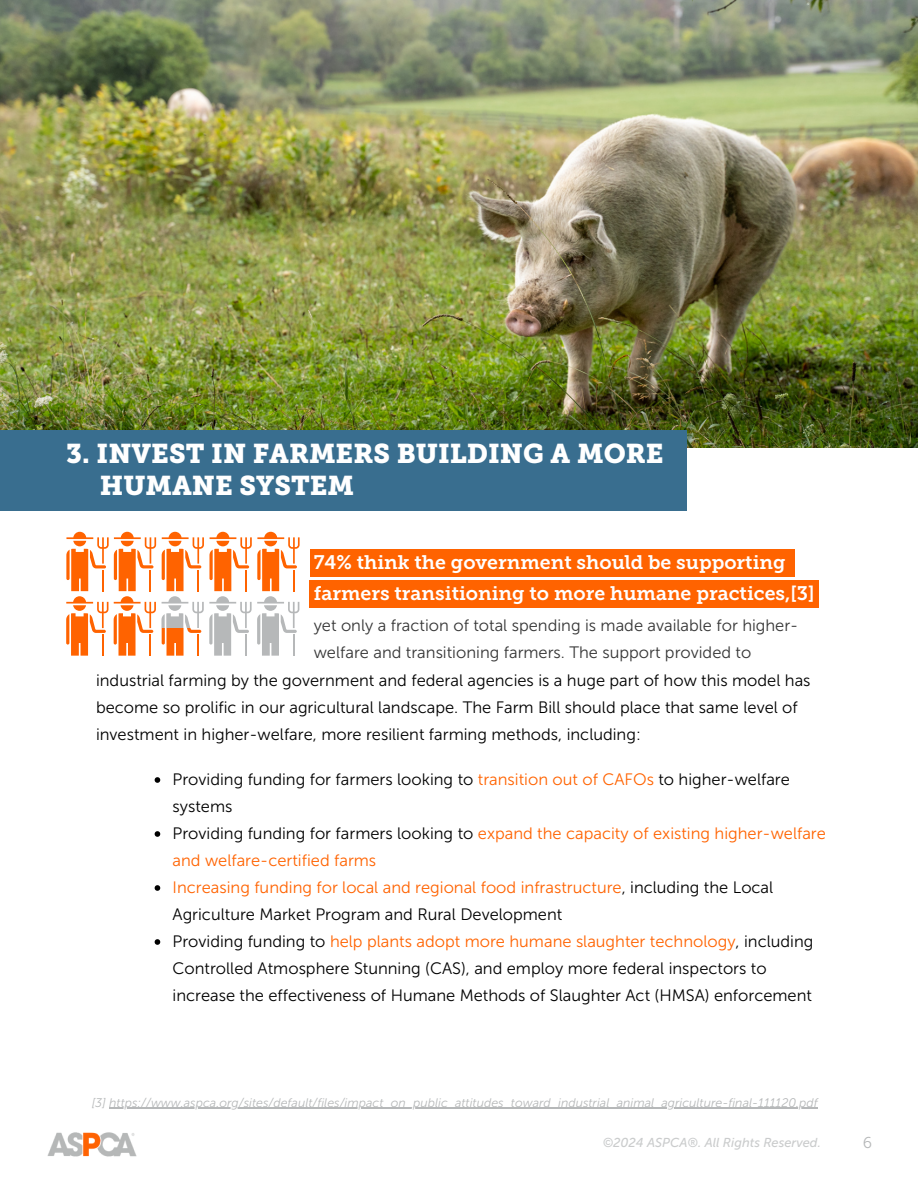
<style>
.page{position:relative;width:918px;height:1188px;background:#fff}
.page>*{position:absolute;margin:0;border:0;box-sizing:border-box;transform-origin:0 0}
.t1{font:27px/31.5px "Museo Slab 900";color:#fff}
.t2{font:19.5px "Museo Slab 700";color:#fff}
.t3{font:16.5px/27px "Museo Sans 300";color:#000}
.t4{font:16.5px/27px "Museo Sans 300";color:#363636}
.t5{font:15.6px "Museo Sans 300";color:#b6b8b9}
.t6{font:italic 12.9px "Museo Sans 500";color:#9fa2a3}
.t7{font:italic 12.45px "Museo Sans 300";color:#b6b8b9}
.s1{color:#ff6300}
</style>
<div class="page">
<img style="left:0;top:0;width:918px;height:447px">
<div style="left:0;top:431px;width:687px;height:80px;background:#396e8f"></div>
<svg style="left:66px;top:532px;width:234px;height:124px"></svg>
<svg style="left:155px;top:777px;width:5px;height:6px"></svg>
<svg style="left:155px;top:831px;width:5px;height:6px"></svg>
<svg style="left:155px;top:885px;width:5px;height:6px"></svg>
<svg style="left:155px;top:939px;width:5px;height:6px"></svg>
<hr style="left:109px;top:1108px;width:709px;height:1px;background:#b6b8b9">
<img style="left:48px;top:1132px;width:88px;height:25px">
<div style="left:310px;top:580px;width:509px;height:28px;background:#ff6300"></div>
<div style="left:310px;top:549px;width:484px;height:27px;background:#ff6300"></div>
<h1 class="t1" style="left:100px;top:438px;width:565px;text-indent:-34px">3. INVEST IN FARMERS BUILDING A MORE<br>HUMANE SYSTEM</h1>
<p class="t2" style="left:314px;top:550px;width:473px">74% think the government should be supporting</p>
<p class="t2" style="left:314px;top:582px;width:502px">farmers transitioning to more humane practices,[3]</p>
<p class="t4" style="left:314px;top:612px;width:486px">yet only a fraction of total spending is made available for higher&shy;welfare and transitioning farmers. The support provided to</p>
<p class="t3" style="left:96px;top:667px;width:716px">industrial farming by the government and federal agencies is a huge part of how this model has become so prolific in our agricultural landscape. The Farm Bill should place that same level of investment in higher-welfare, more resilient farming methods, including:</p>
<p class="t3" style="left:173px;top:766px;width:655px">Providing funding for farmers looking to <span class="s1">transition out of CAFOs</span> to higher-welfare systems<br>Providing funding for farmers looking to <span class="s1">expand the capacity of existing higher-welfare and welfare-certified farms<br>Increasing funding for local and regional food infrastructure</span>, including the Local Agriculture Market Program and Rural Development<br>Providing funding to <span class="s1">help plants adopt more humane slaughter technology</span>, including Controlled Atmosphere Stunning (CAS), and employ more federal inspectors to increase the effectiveness of Humane Methods of Slaughter Act (HMSA) enforcement</p>
<p class="t7" style="left:92px;top:1095px;width:728px">[3] https://www.aspca.org/sites/default/files/impact_on_public_attitudes_toward_industrial_animal_agriculture-final-111120.pdf</p>
<p class="t6" style="left:602px;top:1135px;width:220px">©2024 ASPCA®. All Rights Reserved.</p>
<p class="t5" style="left:863px;top:1133px;width:11px">6</p>
</div>
